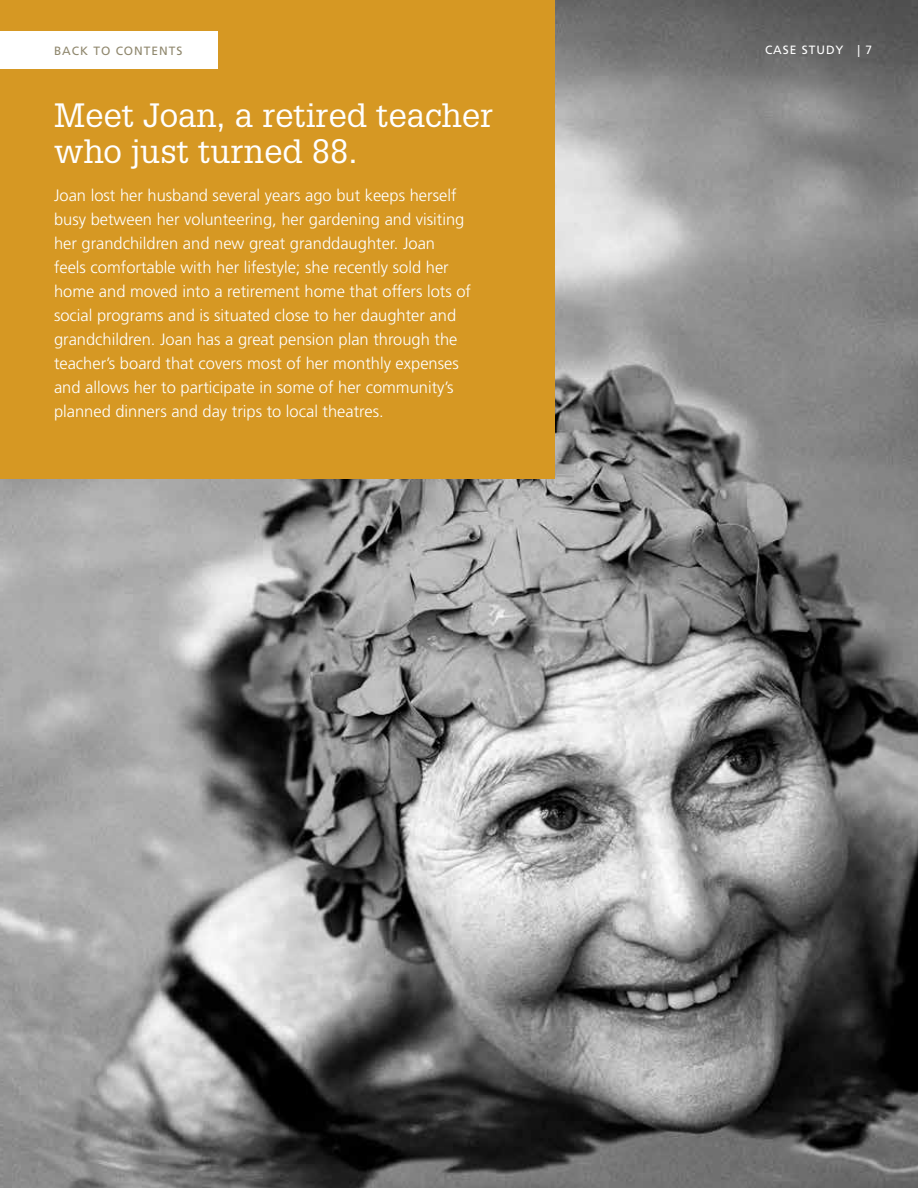
<style>
.page{position:relative;width:918px;height:1188px;background:#fff}
.page>*{position:absolute;margin:0;border:0;box-sizing:border-box;transform-origin:0 0}
.t1{font:33px/36px "Glypha LT Std";color:#fff}
.t2{font:300 16.5px/24px "Frutiger LT Std";color:#fff}
.t3{font:12px "Frutiger LT Std";letter-spacing:.08em;color:#90886e}
.t4{font:12px "Frutiger LT Std";letter-spacing:.08em;color:#fff}
</style>
<div class="page">
<img style="left:0;top:0;width:918px;height:1188px">
<div style="left:0;top:0;width:554px;height:478px;background:#d69823"></div>
<div style="left:0;top:31px;width:217px;height:38px;background:#fff"></div>
<p class="t3" style="left:54px;top:44px;width:130px">BACK TO CONTENTS</p>
<p class="t4" style="left:765px;top:43px;width:109px">CASE STUDY | 7</p>
<h1 class="t1" style="left:54px;top:97px;width:440px">Meet Joan, a retired teacher who just turned 88.</h1>
<p class="t2" style="left:54px;top:183px;width:419px">Joan lost her husband several years ago but keeps herself busy between her volunteering, her gardening and visiting her grandchildren and new great granddaughter. Joan feels comfortable with her lifestyle; she recently sold her home and moved into a retirement home that offers lots of social programs and is situated close to her daughter and grandchildren. Joan has a great pension plan through the teacher’s board that covers most of her monthly expenses and allows her to participate in some of her community’s planned dinners and day trips to local theatres.</p>
</div>
